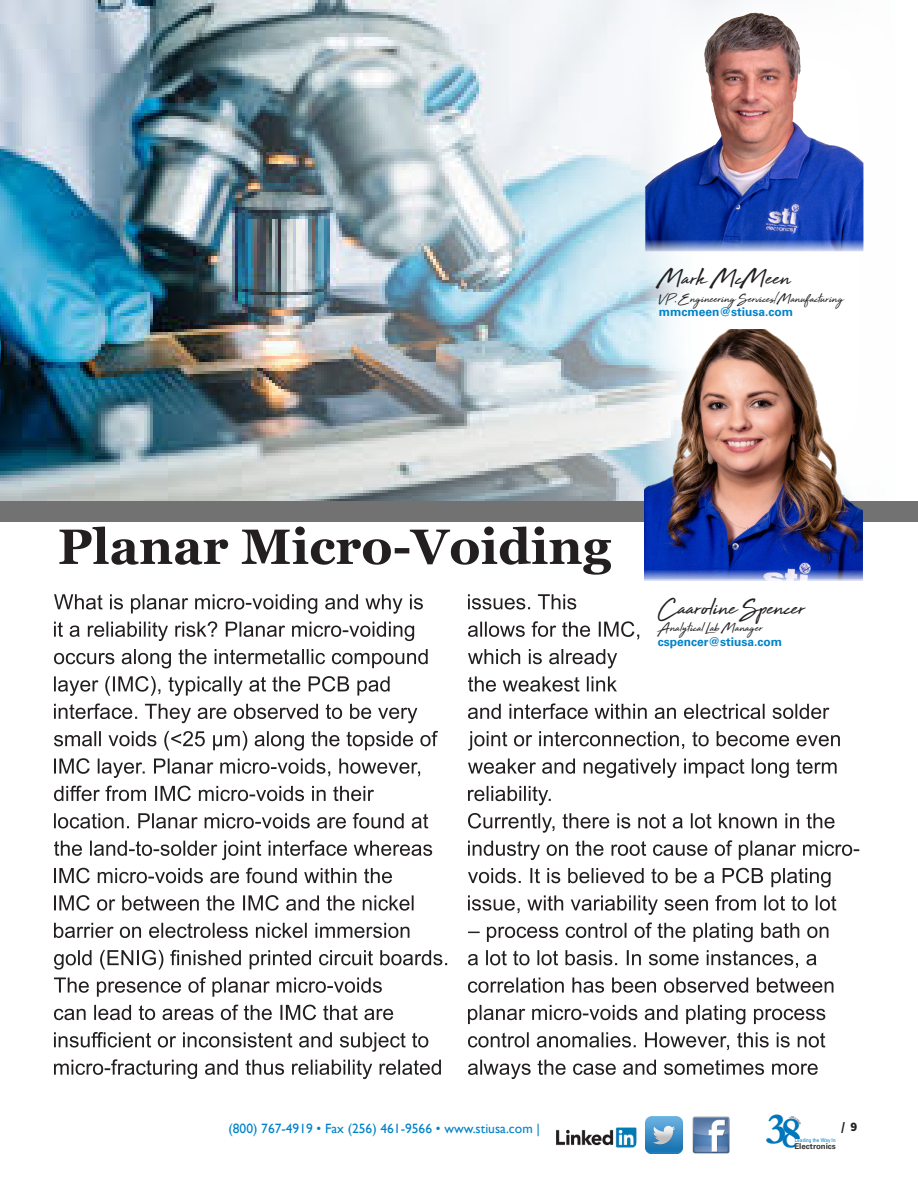
<style>
.page{position:relative;width:918px;height:1188px;background:#fff}
.page>*{position:absolute;margin:0;border:0;box-sizing:border-box;transform-origin:0 0}
.t1{font:700 44.4px "Garamond";color:#0077bd}
.t2{font:26.4px "High Tide";color:#231f20}
.t3{font:14.4px "High Tide";color:#231f20}
.t4{font:13.5px "Gill Sans";color:#0082c8}
.t5{font:900 12.75px "Source Sans Pro";color:#231f20}
.t6{font:700 12px "Univers LT Std";color:#0082c8}
.t7{font:700 7.95px "Univers LT Std";color:#343333}
.t8{font:condensed 5.4px "Univers";color:#0082c8}
</style>
<div class="page">
<img style="left:556px;top:1128px;width:81px;height:19px">
<img style="left:646px;top:1117px;width:36px;height:36px">
<img style="left:693px;top:1117px;width:36px;height:36px">
<img style="left:0;top:0;width:645px;height:501px">
<img style="left:645px;top:13px;width:218px;height:238px">
<div style="left:0;top:501px;width:918px;height:21px;background:#717271"></div>
<svg style="left:59px;top:527px;width:552px;height:48px"></svg>
<svg style="left:54px;top:594px;width:369px;height:20px"></svg>
<svg style="left:54px;top:621px;width:360px;height:20px"></svg>
<svg style="left:54px;top:649px;width:374px;height:19px"></svg>
<svg style="left:54px;top:676px;width:336px;height:20px"></svg>
<svg style="left:54px;top:704px;width:363px;height:19px"></svg>
<svg style="left:54px;top:731px;width:384px;height:20px"></svg>
<svg style="left:54px;top:758px;width:366px;height:20px"></svg>
<svg style="left:54px;top:786px;width:320px;height:15px"></svg>
<svg style="left:54px;top:813px;width:374px;height:16px"></svg>
<svg style="left:54px;top:840px;width:378px;height:20px"></svg>
<svg style="left:54px;top:868px;width:338px;height:15px"></svg>
<svg style="left:54px;top:895px;width:360px;height:16px"></svg>
<svg style="left:54px;top:923px;width:355px;height:15px"></svg>
<svg style="left:54px;top:950px;width:393px;height:20px"></svg>
<svg style="left:54px;top:977px;width:328px;height:20px"></svg>
<svg style="left:54px;top:1005px;width:339px;height:15px"></svg>
<svg style="left:54px;top:1032px;width:374px;height:20px"></svg>
<svg style="left:54px;top:1059px;width:387px;height:20px"></svg>
<svg style="left:468px;top:594px;width:108px;height:16px"></svg>
<svg style="left:468px;top:621px;width:171px;height:19px"></svg>
<svg style="left:468px;top:649px;width:149px;height:19px"></svg>
<svg style="left:468px;top:676px;width:149px;height:16px"></svg>
<svg style="left:468px;top:704px;width:361px;height:15px"></svg>
<svg style="left:468px;top:731px;width:372px;height:20px"></svg>
<svg style="left:468px;top:759px;width:369px;height:19px"></svg>
<svg style="left:468px;top:786px;width:83px;height:19px"></svg>
<svg style="left:468px;top:813px;width:367px;height:20px"></svg>
<svg style="left:468px;top:840px;width:391px;height:20px"></svg>
<svg style="left:468px;top:868px;width:363px;height:19px"></svg>
<svg style="left:468px;top:895px;width:368px;height:20px"></svg>
<svg style="left:468px;top:922px;width:360px;height:20px"></svg>
<svg style="left:468px;top:950px;width:349px;height:18px"></svg>
<svg style="left:468px;top:978px;width:365px;height:15px"></svg>
<svg style="left:468px;top:1005px;width:357px;height:19px"></svg>
<svg style="left:468px;top:1032px;width:357px;height:18px"></svg>
<svg style="left:468px;top:1060px;width:350px;height:19px"></svg>
<img style="left:645px;top:330px;width:218px;height:251px">
<p class="t2" style="left:659px;top:260px;width:133px">Mark McMeen</p>
<p class="t3" style="left:659px;top:288px;width:186px">VP, Engineering Services/Manufacturing</p>
<p class="t6" style="left:659px;top:305px;width:136px">mmcmeen@stiusa.com</p>
<p class="t2" style="left:658px;top:589px;width:148px">Caaroline Spencer</p>
<p class="t3" style="left:658px;top:618px;width:106px">Analytical Lab Manager</p>
<p class="t6" style="left:658px;top:634px;width:126px">cspencer@stiusa.com</p>
<h1 class="t1" style="left:766px;top:1101px;width:38px">38</h1>
<p class="t4" style="left:229px;top:1120px;width:313px">(800) 767-4919 • Fax (256) 461-9566 • www.stiusa.com |</p>
<p class="t5" style="left:841px;top:1118px;width:18px">/ 9</p>
<p class="t8" style="left:795px;top:1137px;width:42px">Leading the Way In</p>
<p class="t7" style="left:794px;top:1142px;width:43px">Electronics</p>
</div>
